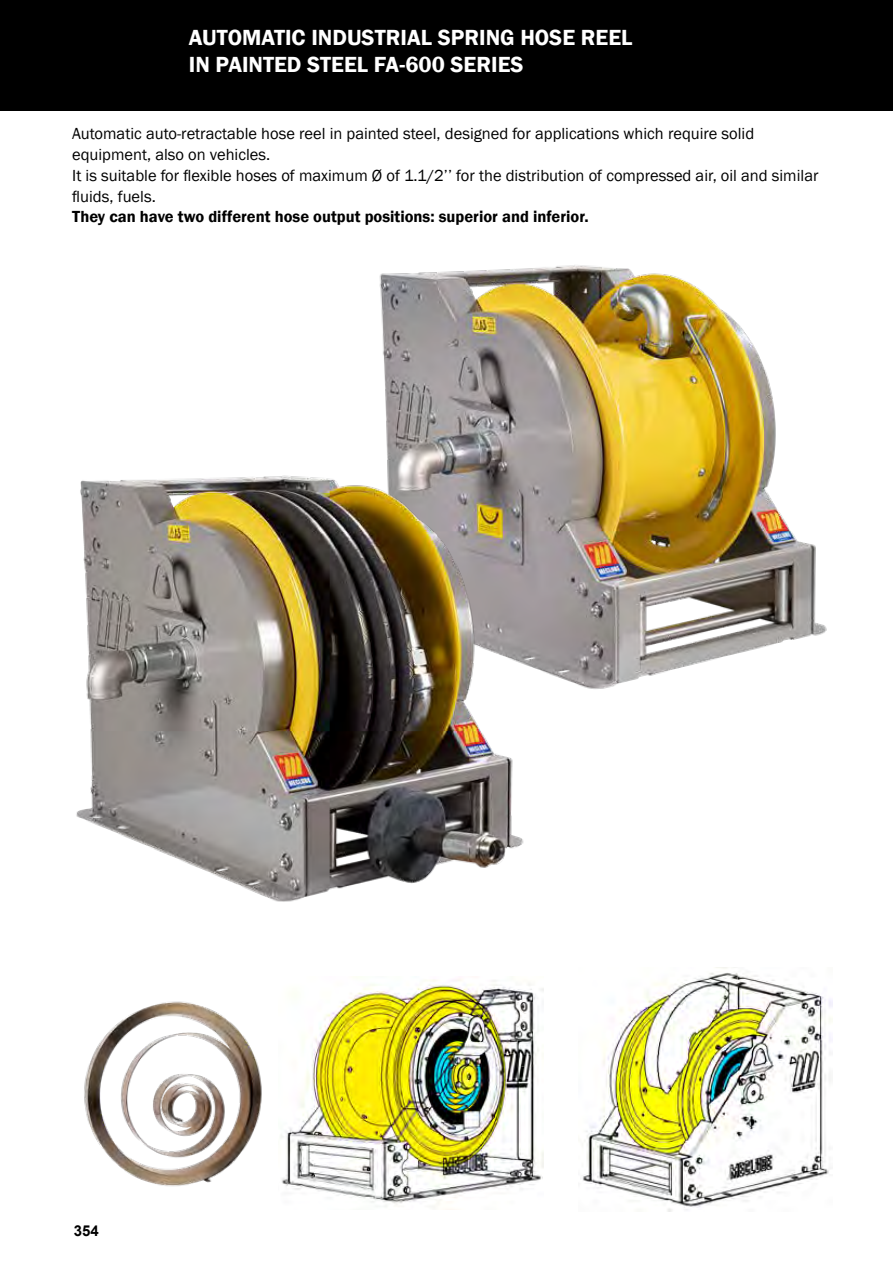
<style>
.page{position:relative;width:893px;height:1263px;background:#fff}
.page>*{position:absolute;margin:0;border:0;box-sizing:border-box;transform-origin:0 0}
.t1{font:600 22.5px/27px "Franklin Gothic";color:#fff}
.t2{font:16.5px/21px "Franklin Gothic";color:#000}
.t3{font:600 16.5px "Franklin Gothic";color:#000}
.t4{font:700 15px "Arial";color:#000}
</style>
<div class="page">
<img style="left:379px;top:265px;width:448px;height:424px">
<img style="left:76px;top:455px;width:457px;height:447px">
<img style="left:582px;top:967px;width:250px;height:245px">
<img style="left:281px;top:979px;width:262px;height:231px">
<img style="left:84px;top:1001px;width:178px;height:186px">
<div style="left:0;top:0;width:893px;height:111px;background:#000"></div>
<h1 class="t1" style="left:189px;top:25px;width:445px">AUTOMATIC INDUSTRIAL SPRING HOSE REEL<br>IN PAINTED STEEL FA-600 SERIES</h1>
<p class="t2" style="left:72px;top:123px;width:748px">Automatic auto-retractable hose reel in painted steel, designed for applications which require solid equipment, also on vehicles.<br>It is suitable for flexible hoses of maximum Ø of 1.1/2’’ for the distribution of compressed air, oil and similar fluids, fuels.</p>
<p class="t3" style="left:72px;top:206px;width:518px">They can have two different hose output positions: superior and inferior.</p>
<p class="t4" style="left:74px;top:1220px;width:27px">354</p>
</div>
